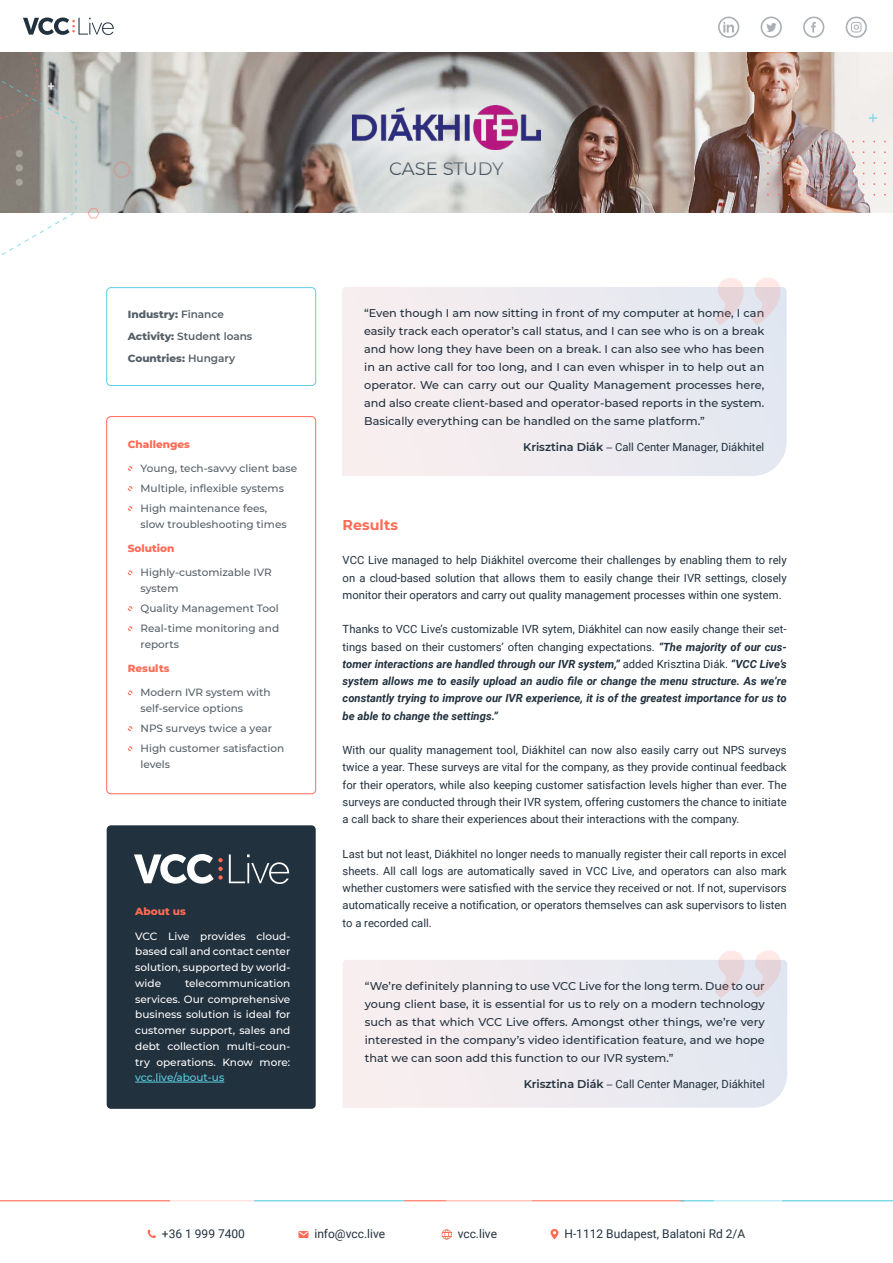
<style>
.page{position:relative;width:893px;height:1263px;background:#fff}
.page>*{position:absolute;margin:0;border:0;box-sizing:border-box;transform-origin:0 0}
.t1{font:18px "Montserrat";letter-spacing:-.01em;color:#22313e}
.t2{font:700 14.25px "Montserrat";color:#ff6b55}
.t3{font:12px "Roboto";color:#22313e}
.t4{font:11.25px/17.2px "Roboto";color:#22313e;text-align:justify}
.t5{font:500 11.25px/18px "Montserrat";color:#22313e;text-align:justify}
.t6{font:italic 700 11.25px/17.2px "Roboto";color:#22313e;text-align:justify}
.t7{font:500 10.5px/20px "Montserrat";color:#565f67}
.t8{font:500 10.5px/15.8px "Montserrat";color:#fff;text-align:justify}
.t9{font:800 10.5px/22px "Montserrat";color:#565f67}
.t10{font:800 10.5px "Montserrat";color:#ff6b55}
.t11{font:500 10.5px "Montserrat";color:#5bcee1}
.s1{font-weight:600}
.s2{font-family:"Montserrat";font-weight:600}
.s3{font-family:"Montserrat";font-weight:500}
.s4{font-weight:400;font-style:normal}
</style>
<div class="page">
<svg style="left:148px;top:1230px;width:8px;height:8px"></svg>
<svg style="left:298px;top:1231px;width:10px;height:7px"></svg>
<svg style="left:442px;top:1229px;width:10px;height:10px"></svg>
<svg style="left:550px;top:1229px;width:8px;height:10px"></svg>
<svg style="left:342px;top:287px;width:445px;height:189px;background:#edeaef"></svg>
<svg style="left:714px;top:278px;width:67px;height:47px;background:#e8e1e7"></svg>
<svg style="left:343px;top:960px;width:444px;height:148px;background:#eeeaef"></svg>
<svg style="left:715px;top:950px;width:66px;height:48px;background:#e9e1e7"></svg>
<div style="left:107px;top:825px;width:209px;height:284px;background:#22313e;border-radius:4px"></div>
<hr style="left:135px;top:1082px;width:89px;height:1px;background:#5bcee1">
<svg style="left:229px;top:854px;width:60px;height:30px"></svg>
<svg style="left:134px;top:854px;width:89px;height:30px"></svg>
<svg style="left:128px;top:466px;width:4px;height:5px"></svg>
<svg style="left:128px;top:486px;width:4px;height:5px"></svg>
<svg style="left:128px;top:506px;width:4px;height:5px"></svg>
<svg style="left:128px;top:570px;width:4px;height:5px"></svg>
<svg style="left:128px;top:606px;width:4px;height:5px"></svg>
<svg style="left:128px;top:626px;width:4px;height:5px"></svg>
<svg style="left:128px;top:690px;width:4px;height:5px"></svg>
<svg style="left:128px;top:726px;width:4px;height:5px"></svg>
<svg style="left:128px;top:746px;width:4px;height:5px"></svg>
<div style="left:106px;top:287px;width:210px;height:99px;border:1px solid #5bcee1;border-radius:4px"></div>
<div style="left:106px;top:416px;width:210px;height:378px;border:1px solid #ff6b55;border-radius:4px"></div>
<img style="left:114px;top:52px;width:779px;height:161px">
<div style="left:114px;top:162px;width:16px;height:16px;border:2px solid #ff6b55;border-radius:50%"></div>
<svg style="left:869px;top:114px;width:8px;height:8px"></svg>
<svg style="left:294px;top:52px;width:304px;height:156px;background:#9d9895"></svg>
<img style="left:353px;top:105px;width:187px;height:45px">
<svg style="left:0;top:18px;width:114px;height:237px"></svg>
<svg style="left:846px;top:17px;width:21px;height:21px"></svg>
<svg style="left:803px;top:17px;width:21px;height:21px"></svg>
<svg style="left:761px;top:17px;width:21px;height:21px"></svg>
<svg style="left:718px;top:17px;width:21px;height:21px"></svg>
<hr style="left:0;top:1200px;width:170px;height:1px;background:#ff6b55">
<hr style="left:170px;top:1200px;width:85px;height:1px;background:#ffdad4">
<hr style="left:254px;top:1200px;width:150px;height:1px;background:#5bcee1">
<hr style="left:404px;top:1200px;width:42px;height:1px;background:#ff6b55">
<hr style="left:446px;top:1200px;width:85px;height:1px;background:#ffb5aa">
<hr style="left:531px;top:1200px;width:154px;height:1px;background:#ff7a66">
<hr style="left:680px;top:1200px;width:34px;height:1px;background:#5bcee1">
<hr style="left:714px;top:1200px;width:69px;height:1px;background:#ade7f0">
<hr style="left:782px;top:1200px;width:111px;height:1px;background:#5bcee1">
<h1 class="t1" style="left:389px;top:156px;width:116px">CASE STUDY</h1>
<p class="t9" style="left:128px;top:302px;width:126px">Industry: <span class="s1">Finance<br></span>Activity: <span class="s1">Student loans<br></span>Countries: <span class="s1">Hungary</span></p>
<p class="t10" style="left:128px;top:436px;width:64px">Challenges</p>
<p class="t7" style="left:141px;top:458px;width:158px">Young, tech-savvy client base<br>Multiple, inflexible systems<br>High maintenance fees,</p>
<p class="t7" style="left:141px;top:513px;width:148px">slow troubleshooting times</p>
<p class="t10" style="left:128px;top:540px;width:48px">Solution</p>
<p class="t7" style="left:141px;top:564px;width:133px;line-height:15.8px">Highly-customizable IVR system</p>
<p class="t7" style="left:141px;top:598px;width:140px">Quality Management Tool<br>Real-time monitoring and</p>
<p class="t7" style="left:141px;top:633px;width:40px">reports</p>
<p class="t10" style="left:128px;top:660px;width:43px">Results</p>
<p class="t7" style="left:141px;top:684px;width:132px;line-height:15.8px">Modern IVR system with self-service options</p>
<p class="t7" style="left:141px;top:718px;width:145px">NPS surveys twice a year<br>High customer satisfaction</p>
<p class="t7" style="left:141px;top:753px;width:31px">levels</p>
<p class="t10" style="left:135px;top:904px;width:52px">About us</p>
<p class="t8" style="left:135px;top:927px;width:157px">VCC Live provides cloud&shy;based call and contact center solution, supported by world&shy;wide</p>
<p class="t8" style="left:135px;top:975px;width:157px;text-indent:50px">telecommunication services. Our comprehensive business solution is ideal for customer support, sales and debt collection multi-coun&shy;try operations. Know more:</p>
<p class="t11" style="left:135px;top:1070px;width:91px">vcc.live/about-us</p>
<p class="t5" style="left:364px;top:303px;width:402px">“Even though I am now sitting in front of my computer at home, I can easily track each operator’s call status, and I can see who is on a break and how long they have been on a break. I can also see who has been in an active call for too long, and I can even whisper in to help out an operator. We can carry out our Quality Management processes here, and also create client-based and operator-based reports in the system.<br>Basically everything can be handled on the same platform.”</p>
<p class="t4" style="left:523px;top:438px;width:243px"><span class="s2">Krisztina Diák</span> <span class="s3">–</span> Call Center Manager, Diákhitel</p>
<p class="t2" style="left:343px;top:514px;width:57px">Results</p>
<p class="t4" style="left:343px;top:551px;width:446px">VCC Live managed to help Diákhitel overcome their challenges by enabling them to rely on a cloud-based solution that allows them to easily change their IVR settings, closely monitor their operators and carry out quality management processes within one system.</p>
<p class="t6" style="left:343px;top:620px;width:446px"><span class="s4">Thanks to VCC Live’s customizable IVR sytem, Diákhitel can now easily change their set&shy;tings based on their customers’ often changing expectations.</span> “The majority of our cus&shy;tomer interactions are handled through our IVR system,” <span class="s4">added Krisztina Diák.</span> “VCC Live’s system allows me to easily upload an audio file or change the menu structure. As we’re constantly trying to improve our IVR experience, it is of the greatest importance for us to be able to change the settings.”</p>
<p class="t4" style="left:343px;top:741px;width:446px">With our quality management tool, Diákhitel can now also easily carry out NPS surveys twice a year. These surveys are vital for the company, as they provide continual feedback for their operators, while also keeping customer satisfaction levels higher than ever. The surveys are conducted through their IVR system, offering customers the chance to initiate a call back to share their experiences about their interactions with the company.</p>
<p class="t4" style="left:343px;top:844px;width:446px">Last but not least, Diákhitel no longer needs to manually register their call reports in excel sheets. All call logs are automatically saved in VCC Live, and operators can also mark whether customers were satisfied with the service they received or not. If not, supervisors automatically receive a notification, or operators themselves can ask supervisors to listen to a recorded call.</p>
<p class="t5" style="left:365px;top:976px;width:402px">“We’re definitely planning to use VCC Live for the long term. Due to our young client base, it is essential for us to rely on a modern technology such as that which VCC Live offers. Amongst other things, we’re very interested in the company’s video identification feature, and we hope that we can soon add this function to our IVR system.”</p>
<p class="t4" style="left:524px;top:1075px;width:243px"><span class="s2">Krisztina Diák</span> <span class="s3">–</span> Call Center Manager, Diákhitel</p>
<p class="t3" style="left:162px;top:1225px;width:85px">+36 1 999 7400</p>
<p class="t3" style="left:314px;top:1225px;width:72px">info@vcc.live</p>
<p class="t3" style="left:458px;top:1225px;width:41px">vcc.live</p>
<p class="t3" style="left:564px;top:1225px;width:182px">H-1112 Budapest, Balatoni Rd 2/A</p>
</div>
